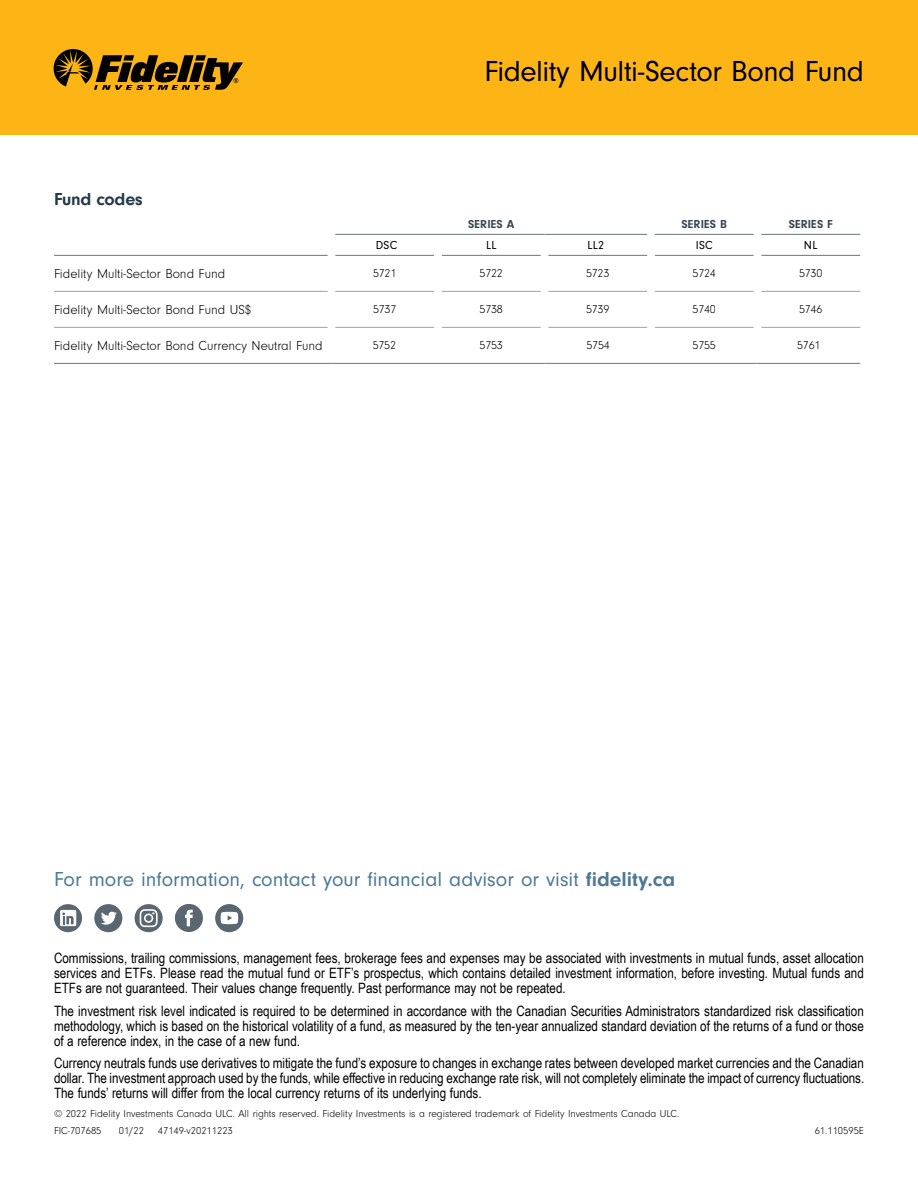
<style>
.page{position:relative;width:918px;height:1188px;background:#fff}
.page>*{position:absolute;margin:0;border:0;box-sizing:border-box;transform-origin:0 0}
.t1{font:30px "Neuzeit Gro";letter-spacing:-.015em;color:#000}
.t2{font:21px "Neuzeit Gro";color:#4c7998}
.t3{font:700 18px "Neuzeit Gro";letter-spacing:-.01em;color:#253948}
.t4{font:14.25px/15px "Arial Narrow";color:#000;text-align:justify}
.t5{font:300 13.5px "Neuzeit Gro";color:#000}
.t6{font:300 12px "Neuzeit Gro";letter-spacing:-.02em;color:#000}
.t7{font:700 12px "Neuzeit Gro";letter-spacing:.01em;color:#354554}
.t8{font:12px "Neuzeit Gro";letter-spacing:.02em;color:#000}
.t9{font:300 10.5px/17.2px "Neuzeit Gro";color:#000}
.s1{font-weight:700}
</style>
<div class="page">
<div style="left:0;top:0;width:918px;height:135px;background:#fcb515"></div>
<svg style="left:54px;top:49px;width:189px;height:41px"></svg>
<hr style="left:54px;top:363px;width:278px;height:1px;background:#6a747b">
<hr style="left:332px;top:363px;width:106px;height:1px;background:#6a747b">
<hr style="left:438px;top:363px;width:106px;height:1px;background:#6a747b">
<hr style="left:544px;top:363px;width:107px;height:1px;background:#6a747b">
<hr style="left:651px;top:363px;width:107px;height:1px;background:#6a747b">
<hr style="left:758px;top:363px;width:102px;height:1px;background:#6a747b">
<hr style="left:54px;top:255px;width:274px;height:1px;background:#6a747b">
<hr style="left:655px;top:255px;width:99px;height:1px;background:#6a747b">
<hr style="left:761px;top:255px;width:99px;height:1px;background:#6a747b">
<hr style="left:335px;top:234px;width:103px;height:1px;background:#6a747b">
<hr style="left:438px;top:234px;width:106px;height:1px;background:#6a747b">
<hr style="left:544px;top:234px;width:103px;height:1px;background:#6a747b">
<hr style="left:655px;top:234px;width:99px;height:1px;background:#6a747b">
<hr style="left:761px;top:234px;width:99px;height:1px;background:#6a747b">
<hr style="left:54px;top:327px;width:274px;height:1px;background:#a0a2a9">
<hr style="left:335px;top:327px;width:99px;height:1px;background:#a0a2a9">
<hr style="left:442px;top:327px;width:99px;height:1px;background:#a0a2a9">
<hr style="left:548px;top:327px;width:99px;height:1px;background:#a0a2a9">
<hr style="left:655px;top:327px;width:99px;height:1px;background:#a0a2a9">
<hr style="left:761px;top:327px;width:99px;height:1px;background:#a0a2a9">
<hr style="left:335px;top:255px;width:99px;height:1px;background:#6a747b">
<hr style="left:442px;top:255px;width:99px;height:1px;background:#6a747b">
<hr style="left:548px;top:255px;width:99px;height:1px;background:#6a747b">
<hr style="left:54px;top:291px;width:274px;height:1px;background:#a0a2a9">
<hr style="left:335px;top:291px;width:99px;height:1px;background:#a0a2a9">
<hr style="left:442px;top:291px;width:99px;height:1px;background:#a0a2a9">
<hr style="left:548px;top:291px;width:99px;height:1px;background:#a0a2a9">
<hr style="left:655px;top:291px;width:99px;height:1px;background:#a0a2a9">
<hr style="left:761px;top:291px;width:99px;height:1px;background:#a0a2a9">
<svg style="left:54px;top:904px;width:28px;height:28px"></svg>
<svg style="left:94px;top:904px;width:28px;height:28px"></svg>
<svg style="left:175px;top:904px;width:28px;height:28px"></svg>
<svg style="left:215px;top:904px;width:28px;height:28px"></svg>
<svg style="left:135px;top:904px;width:28px;height:28px"></svg>
<p class="t3" style="left:54px;top:189px;width:90px">Fund codes</p>
<h1 class="t1" style="left:484px;top:55px;width:381px">Fidelity Multi-Sector Bond Fund</h1>
<p class="t7" style="left:468px;top:218px;width:48px">SERIES A</p>
<p class="t7" style="left:682px;top:218px;width:47px">SERIES B</p>
<p class="t7" style="left:789px;top:218px;width:46px">SERIES F</p>
<p class="t8" style="left:376px;top:239px;width:23px">DSC</p>
<p class="t8" style="left:486px;top:239px;width:12px">LL</p>
<p class="t8" style="left:588px;top:239px;width:18px">LL2</p>
<p class="t8" style="left:696px;top:239px;width:18px">ISC</p>
<p class="t8" style="left:804px;top:239px;width:15px">NL</p>
<p class="t5" style="left:54px;top:266px;width:173px">Fidelity Multi-Sector Bond Fund</p>
<p class="t6" style="left:373px;top:267px;width:25px">5721</p>
<p class="t6" style="left:480px;top:267px;width:25px">5722</p>
<p class="t6" style="left:586px;top:267px;width:25px">5723</p>
<p class="t6" style="left:693px;top:267px;width:25px">5724</p>
<p class="t6" style="left:799px;top:267px;width:25px">5730</p>
<p class="t5" style="left:54px;top:302px;width:199px">Fidelity Multi-Sector Bond Fund US$</p>
<p class="t6" style="left:373px;top:303px;width:25px">5737</p>
<p class="t6" style="left:480px;top:303px;width:25px">5738</p>
<p class="t6" style="left:586px;top:303px;width:25px">5739</p>
<p class="t6" style="left:693px;top:303px;width:25px">5740</p>
<p class="t6" style="left:799px;top:303px;width:25px">5746</p>
<p class="t5" style="left:54px;top:338px;width:270px">Fidelity Multi-Sector Bond Currency Neutral Fund</p>
<p class="t6" style="left:373px;top:339px;width:25px">5752</p>
<p class="t6" style="left:480px;top:339px;width:25px">5753</p>
<p class="t6" style="left:586px;top:339px;width:25px">5754</p>
<p class="t6" style="left:693px;top:339px;width:25px">5755</p>
<p class="t6" style="left:797px;top:339px;width:25px">5761</p>
<h2 class="t2" style="left:54px;top:868px;width:623px">For more information, contact your financial advisor or visit <span class="s1">fidelity.ca</span></h2>
<p class="t4" style="left:54px;top:950px;width:811px">Commissions, trailing commissions, management fees, brokerage fees and expenses may be associated with investments in mutual funds, asset allocation services and ETFs. Please read the mutual fund or ETF’s prospectus, which contains detailed investment information, before investing. Mutual funds and ETFs are not guaranteed. Their values change frequently. Past performance may not be repeated.</p>
<p class="t4" style="left:54px;top:1002px;width:811px">The investment risk level indicated is required to be determined in accordance with the Canadian Securities Administrators standardized risk classification methodology, which is based on the historical volatility of a fund, as measured by the ten-year annualized standard deviation of the returns of a fund or those of a reference index, in the case of a new fund.</p>
<p class="t4" style="left:54px;top:1055px;width:812px">Currency neutrals funds use derivatives to mitigate the fund’s exposure to changes in exchange rates between developed market currencies and the Canadian dollar. The investment approach used by the funds, while effective in reducing exchange rate risk, will not completely eliminate the impact of currency fluctuations.<br>The funds’ returns will differ from the local currency returns of its underlying funds.</p>
<p class="t9" style="left:54px;top:1105px;width:627px">© 2022 Fidelity Investments Canada ULC. All rights reserved. Fidelity Investments is a registered trademark of Fidelity Investments Canada ULC.<br>FIC-707685</p>
<p class="t9" style="left:119px;top:1122px;width:27px">01/22</p>
<p class="t9" style="left:158px;top:1122px;width:77px">47149-v20211223</p>
<p class="t9" style="left:815px;top:1122px;width:51px">61.110595E</p>
</div>
